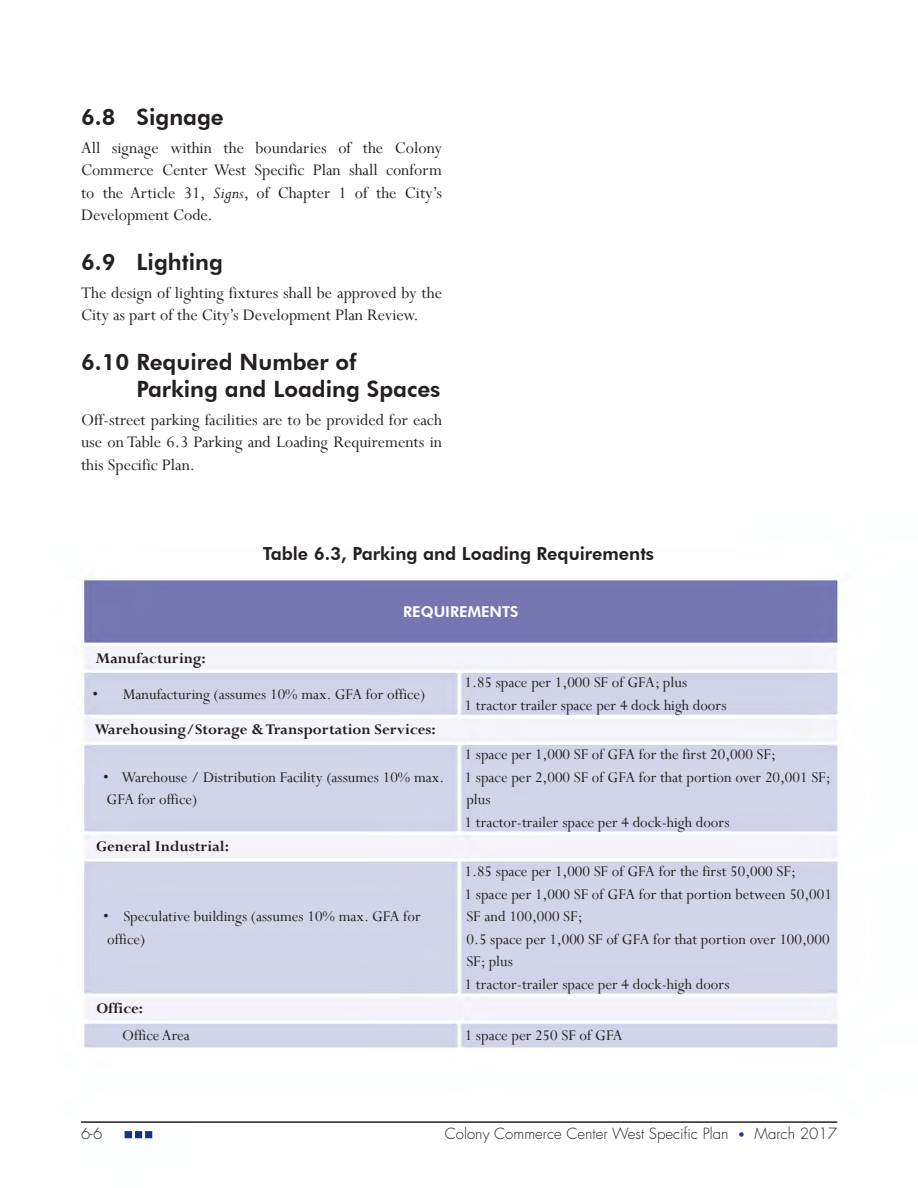
<style>
.page{position:relative;width:918px;height:1188px;background:#fff}
.page>*{position:absolute;margin:0;border:0;box-sizing:border-box;transform-origin:0 0}
.t1{font:800 22.5px/27px "Futura BT";color:#231f20}
.t2{font:18px/22.5px "Perpetua";color:#231f20;text-align:justify}
.t3{font:800 18px "Futura BT";color:#231f20}
.t4{font:16.5px/22.5px "Perpetua";color:#231f20}
.t5{font:700 16.5px "Perpetua";color:#231f20}
.t6{font:300 15px "Futura";color:#231f20}
.t7{font:800 15px "Futura BT";color:#fff}
.s1{font-style:italic}
.s2{font-size:12px;color:#253f8e}
</style>
<div class="page">
<img style="left:81px;top:578px;width:758px;height:561px">
<h1 class="t1" style="left:81px;top:103px;width:144px">6.8 Signage</h1>
<p class="t2" style="left:81px;top:136px;width:363px">All signage within the boundaries of the Colony Commerce Center West Specific Plan shall conform to the Article 31, <span class="s1">Signs</span>, of Chapter 1 of the City’s Development Code.</p>
<h1 class="t1" style="left:81px;top:248px;width:143px">6.9 Lighting</h1>
<p class="t2" style="left:81px;top:281px;width:363px">The design of lighting fixtures shall be approved by the<br>City as part of the City’s Development Plan Review.</p>
<h1 class="t1" style="left:137px;top:348px;width:305px;text-indent:-56px">6.10 Required Number of<br>Parking and Loading Spaces</h1>
<p class="t2" style="left:81px;top:408px;width:363px">Off-street parking facilities are to be provided for each use on Table 6.3 Parking and Loading Requirements in this Specific Plan.</p>
<p class="t3" style="left:263px;top:543px;width:393px">Table 6.3, Parking and Loading Requirements</p>
<p class="t7" style="left:403px;top:602px;width:117px">REQUIREMENTS</p>
<p class="t5" style="left:95px;top:647px;width:112px">Manufacturing:</p>
<p class="t4" style="left:93px;top:682px;width:334px">• Manufacturing (assumes 10% max. GFA for office)</p>
<p class="t4" style="left:465px;top:671px;width:264px">1.85 space per 1,000 SF of GFA; plus<br>1 tractor trailer space per 4 dock high doors</p>
<p class="t5" style="left:95px;top:719px;width:343px">Warehousing/Storage &amp; Transportation Services:</p>
<p class="t4" style="left:103px;top:765px;width:343px">• Warehouse / Distribution Facility (assumes 10% max.<br>GFA for office)</p>
<p class="t4" style="left:465px;top:743px;width:367px">1 space per 1,000 SF of GFA for the first 20,000 SF;<br>1 space per 2,000 SF of GFA for that portion over 20,001 SF; plus<br>1 tractor-trailer space per 4 dock-high doors</p>
<p class="t5" style="left:96px;top:836px;width:134px">General Industrial:</p>
<p class="t4" style="left:103px;top:905px;width:319px">• Speculative buildings (assumes 10% max. GFA for office)</p>
<p class="t4" style="left:465px;top:860px;width:369px">1.85 space per 1,000 SF of GFA for the first 50,000 SF;<br>1 space per 1,000 SF of GFA for that portion between 50,001<br>SF and 100,000 SF;<br>0.5 space per 1,000 SF of GFA for that portion over 100,000<br>SF; plus<br>1 tractor-trailer space per 4 dock-high doors</p>
<p class="t5" style="left:96px;top:998px;width:48px">Office:</p>
<p class="t4" style="left:122px;top:1024px;width:69px">Office Area</p>
<p class="t4" style="left:465px;top:1024px;width:160px">1 space per 250 SF of GFA</p>
<p class="t6" style="left:81px;top:1125px;width:23px">6-6</p>
<p class="t6" style="left:445px;top:1125px;width:394px">Colony Commerce Center West Specific Plan <span class="s2">•</span> March 2017</p>
</div>
